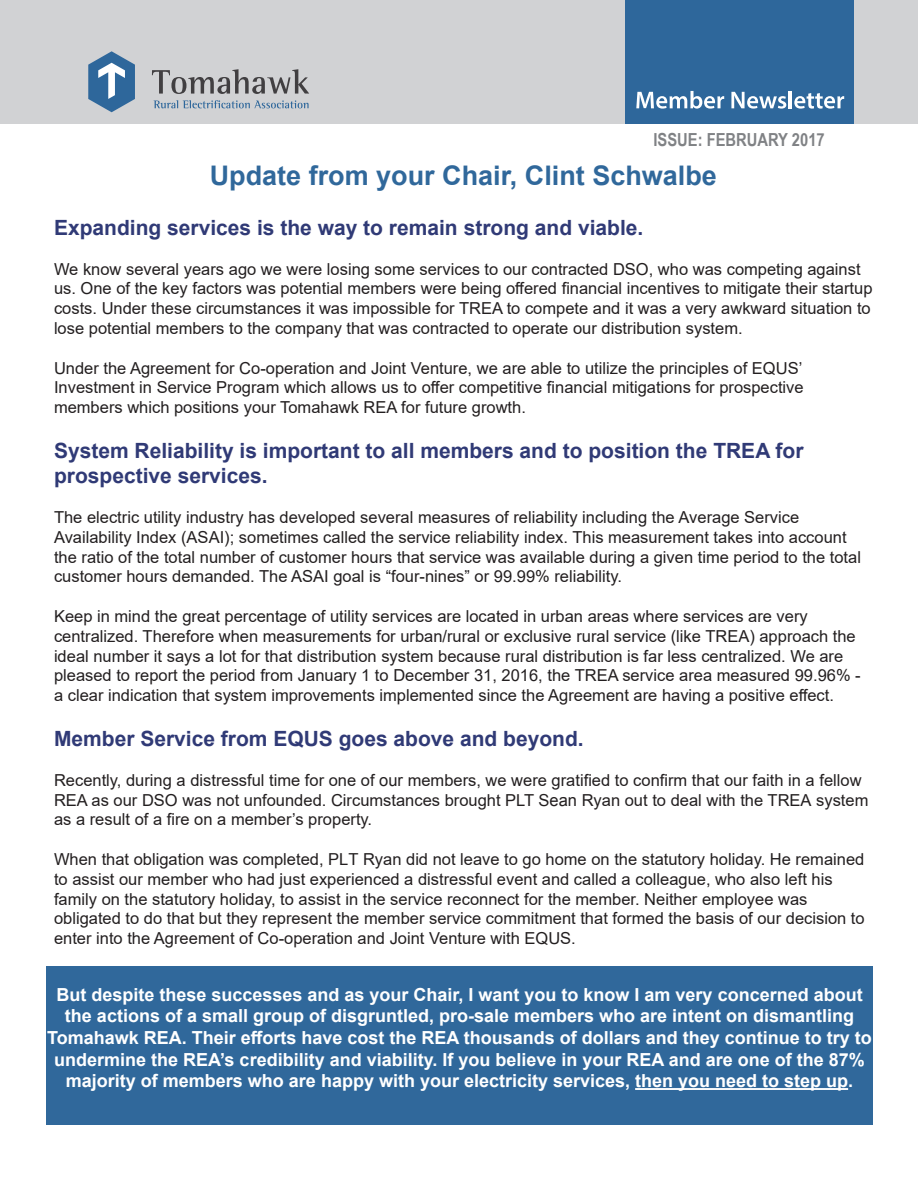
<style>
.page{position:relative;width:918px;height:1188px;background:#fff}
.page>*{position:absolute;margin:0;border:0;box-sizing:border-box;transform-origin:0 0}
.t1{font:700 27px "Arial";color:#30689b}
.t2{font:700 21px "Arial";color:#303a76}
.t3{font:700 18px/21.6px "Arial";color:#fff;text-align:center}
.t4{font:700 18px "Arial Narrow";color:#808285}
.t5{font:16.5px/19.8px "Arial";color:#231f20}
.s1{font-style:inherit}
</style>
<div class="page">
<div style="left:0;top:0;width:918px;height:124px;background:#d1d2d4"></div>
<svg style="left:88px;top:51px;width:47px;height:61px"></svg>
<svg style="left:152px;top:69px;width:157px;height:25px"></svg>
<svg style="left:154px;top:100px;width:155px;height:8px"></svg>
<div style="left:626px;top:0;width:228px;height:124px;background:#2e679b"></div>
<svg style="left:636px;top:91px;width:88px;height:18px"></svg>
<svg style="left:731px;top:92px;width:55px;height:17px"></svg>
<hr style="left:789px;top:91px;width:3px;height:17px;background:#fff">
<svg style="left:794px;top:93px;width:50px;height:16px"></svg>
<div style="left:645px;top:123px;width:188px;height:33px;background:#fff"></div>
<div style="left:46px;top:966px;width:827px;height:158px;background:#30689b"></div>
<hr style="left:635px;top:1088px;width:213px;height:2px;background:#fff">
<p class="t4" style="left:653px;top:126px;width:173px">ISSUE: FEBRUARY 2017</p>
<p class="t1" style="left:210px;top:156px;width:509px">Update from your Chair, Clint Schwalbe</p>
<p class="t2" style="left:54px;top:213px;width:591px">Expanding services is the way to remain strong and viable.</p>
<p class="t5" style="left:54px;top:259px;width:820px">We know several years ago we were losing some services to our contracted DSO, who was competing against us. One of <span class="s1">the</span> key factors was potential members were being offered financial incentives to mitigate their startup costs. Under these circumstances it was impossible for TREA to compete and it was a very awkward situation to lose potential members to the company that was contracted to operate our distribution system.</p>
<p class="t5" style="left:54px;top:358px;width:750px">Under the Agreement for Co-operation and Joint Venture, we are able to utilize the principles of EQUS’</p>
<p class="t5" style="left:54px;top:378px;width:751px">Investment in Service Program which allows us to offer competitive financial mitigations for prospective</p>
<p class="t5" style="left:54px;top:397px;width:473px">members which positions your Tomahawk REA for future growth.</p>
<p class="t2" style="left:54px;top:436px;width:751px">System Reliability is important to all members and to position the TREA for</p>
<p class="t2" style="left:54px;top:461px;width:215px">prospective services.</p>
<p class="t5" style="left:54px;top:507px;width:747px">The electric utility industry has developed several measures of reliability including the Average Service</p>
<p class="t5" style="left:54px;top:527px;width:809px">Availability Index (ASAI); sometimes called the service reliability index. This measurement takes into account the ratio of the total number of customer hours that service was available during a given time period to the total customer hours demanded. The ASAI goal is “four-nines” or 99.99% reliability.</p>
<p class="t5" style="left:54px;top:606px;width:755px">Keep in mind the great percentage of utility services are located in urban areas where services are very</p>
<p class="t5" style="left:54px;top:626px;width:808px">centralized. Therefore when measurements for urban/rural or exclusive rural service (like TREA) approach the ideal number it says a lot for that distribution system because rural distribution is far less centralized. We are pleased to report the period from January 1 to December 31, 2016, the TREA service area measured 99.96% - a clear indication that system improvements implemented since the Agreement are having a positive effect.</p>
<p class="t2" style="left:54px;top:724px;width:531px">Member Service from EQUS goes above and beyond.</p>
<p class="t5" style="left:54px;top:770px;width:816px">Recently, during a distressful time for one of <span class="s1">our</span> members, we were gratified to confirm that our faith in a fellow<br>REA as our DSO was not unfounded. Circumstances brought PLT <span class="s1">Sean</span> Ryan out to deal with the TREA system as a result of a fire on a member’s property.</p>
<p class="t5" style="left:54px;top:849px;width:812px">When that obligation was completed, <span class="s1">PLT</span> Ryan did not leave to go home on the statutory holiday. He remained to assist our member who had just experienced a distressful event and called a colleague, who also left his</p>
<p class="t5" style="left:54px;top:889px;width:755px">family on the statutory holiday, to assist in the service reconnect for the member. Neither employee was</p>
<p class="t5" style="left:54px;top:909px;width:812px">obligated to do that but they represent the member service commitment that formed the basis of our decision to enter into the Agreement of Co-operation and Joint Venture with EQUS.</p>
<p class="t3" style="left:47px;top:984px;width:826px">But despite these successes and as your Chair, I want you to know I am very concerned about the actions of a small group of disgruntled, pro-sale members who are intent on dismantling Tomahawk REA. Their efforts have cost the REA thousands of dollars and they continue to try to undermine the REA’s credibility and viability. If you believe in your REA and are one of the 87% majority of members who are happy with your electricity services, then you need to step up.</p>
</div>
